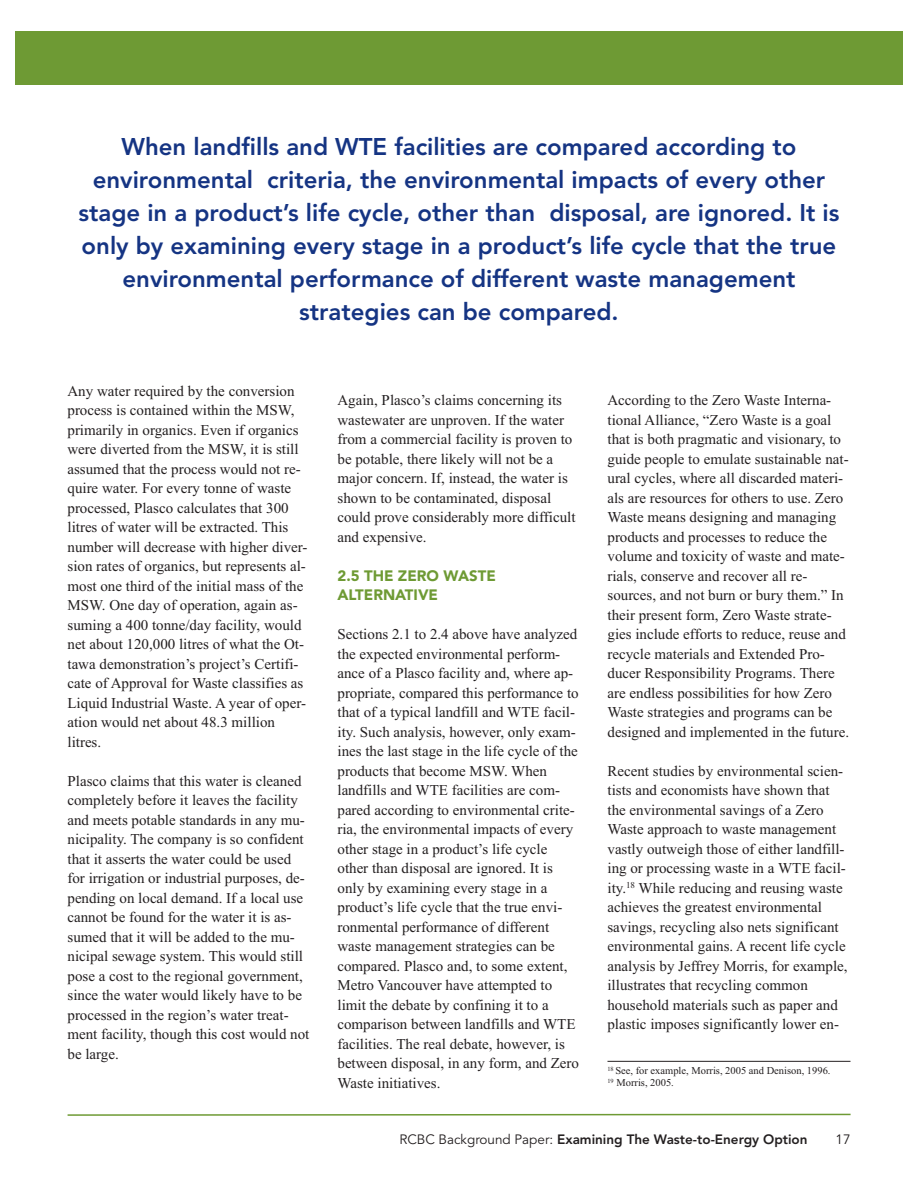
<style>
.page{position:relative;width:918px;height:1188px;background:#fff}
.page>*{position:absolute;margin:0;border:0;box-sizing:border-box;transform-origin:0 0}
.t1{font:800 24px/33px "Avenir";color:#153483;text-align:center}
.t2{font:15px/19.5px "Times New Roman";color:#231f20}
.t3{font:900 15px/19.5px "Avenir";color:#6e9a34}
.t4{font:800 13.5px "Avenir";color:#231f20}
.t5{font:13.5px "Avenir";color:#231f20}
.t6{font:10.5px/12.6px "Times New Roman";color:#231f20}
.s1{font-weight:400}
</style>
<div class="page">
<div style="left:0;top:32px;width:910px;height:54px;background:#6e9a34"></div>
<svg style="left:67px;top:1113px;width:784px;height:3px"></svg>
<hr style="left:608px;top:1061px;width:242px;height:1px;background:#231f20">
<p class="t1" style="left:78px;top:132px;width:763px">When landfills and WTE facilities are compared according to environmental criteria, the environmental impacts of every other stage in a product’s life cycle, other than disposal, are ignored. It is only by examining every stage in a product’s life cycle that the true environmental performance of different waste management strategies can be compared.</p>
<p class="t2" style="left:68px;top:381px;width:242px">Any water required by the conversion process is contained within the MSW, primarily in organics. Even if organics were diverted from the MSW, it is still assumed that the process would not re&shy;quire water. For every tonne of waste processed, Plasco calculates that 300 litres of water will be extracted. This number will decrease with higher diver&shy;sion rates of organics, but represents al&shy;most one third of the initial mass of the MSW. One day of operation, again as&shy;suming a 400 tonne/day facility, would net about 120,000 litres of what the Ot&shy;tawa demonstration’s project’s Certifi&shy;cate of Approval for Waste classifies as Liquid Industrial Waste. A year of oper&shy;ation would net about 48.3 million litres.</p>
<p class="t2" style="left:68px;top:771px;width:243px">Plasco claims that this water is cleaned completely before it leaves the facility and meets potable standards in any mu&shy;nicipality. The company is so confident that it asserts the water could be used for irrigation or industrial purposes, de&shy;pending on local demand. If a local use cannot be found for the water it is as&shy;sumed that it will be added to the mu&shy;nicipal sewage system. This would still pose a cost to the regional government, since the water would likely have to be processed in the region’s water treat&shy;ment facility, though this cost would not be large.</p>
<p class="t2" style="left:338px;top:390px;width:240px">Again, Plasco’s claims concerning its wastewater are unproven. If the water from a commercial facility is proven to be potable, there likely will not be a major concern. If, instead, the water is shown to be contaminated, disposal could prove considerably more difficult and expensive.</p>
<p class="t3" style="left:338px;top:567px;width:160px">2.5 THE ZERO WASTE<br>ALTERNATIVE</p>
<p class="t2" style="left:338px;top:624px;width:243px">Sections 2.1 to 2.4 above have analyzed the expected environmental perform&shy;ance of a Plasco facility and, where ap&shy;propriate, compared this performance to that of a typical landfill and WTE facil&shy;ity. Such analysis, however, only exam&shy;ines the last stage in the life cycle of the products that become MSW. When landfills and WTE facilities are com&shy;pared according to environmental crite&shy;ria, the environmental impacts of every other stage in a product’s life cycle other than disposal are ignored. It is only by examining every stage in a product’s life cycle that the true envi&shy;ronmental performance of different waste management strategies can be compared. Plasco and, to some extent, Metro Vancouver have attempted to limit the debate by confining it to a comparison between landfills and WTE facilities. The real debate, however, is between disposal, in any form, and Zero Waste initiatives.</p>
<p class="t2" style="left:608px;top:390px;width:243px">According to the Zero Waste Interna&shy;tional Alliance, “Zero Waste is a goal that is both pragmatic and visionary, to guide people to emulate sustainable nat&shy;ural cycles, where all discarded materi&shy;als are resources for others to use. Zero Waste means designing and managing products and processes to reduce the volume and toxicity of waste and mate&shy;rials, conserve and recover all re&shy;sources, and not burn or bury them.” In their present form, Zero Waste strate&shy;gies include efforts to reduce, reuse and recycle materials and Extended Pro&shy;ducer Responsibility Programs. There are endless possibilities for how Zero Waste strategies and programs can be designed and implemented in the future.</p>
<p class="t2" style="left:607px;top:761px;width:242px">Recent studies by environmental scien&shy;tists and economists have shown that the environmental savings of a Zero Waste approach to waste management vastly outweigh those of either landfill&shy;ing or processing waste in a WTE facil&shy;ity.<sup>18</sup> While reducing and reusing waste achieves the greatest environmental savings, recycling also nets significant environmental gains. A recent life cycle analysis by Jeffrey Morris, for example, illustrates that recycling common household materials such as paper and plastic imposes significantly lower en-</p>
<p class="t6" style="left:608px;top:1064px;width:225px"><sup>18</sup> See, for example, Morris, 2005 and Denison, 1996.<br><sup>19</sup> Morris, 2005.</p>
<p class="t4" style="left:399px;top:1134px;width:410px"><span class="s1">RCBC Background Paper:</span> Examining The Waste-to-Energy Option</p>
<p class="t5" style="left:836px;top:1134px;width:16px">17</p>
</div>
